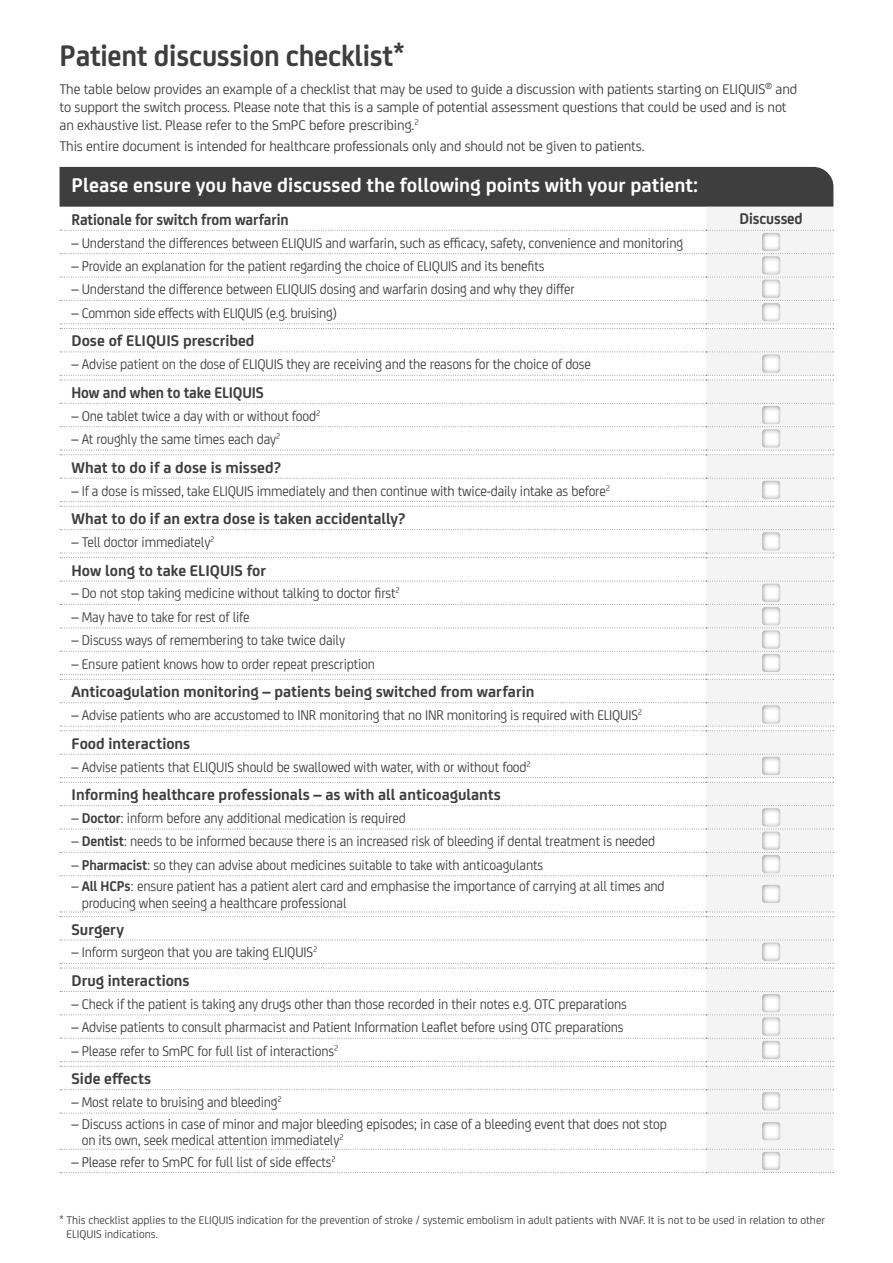
<style>
.page{position:relative;width:893px;height:1263px;background:#fff}
.page>*{position:absolute;margin:0;border:0;box-sizing:border-box;transform-origin:0 0}
.t1{font:700 31.5px "FS Joey Pro";letter-spacing:-.01em;color:#3e3e3e;scale:.95 1}
.t2{font:700 21px "FS Joey Pro";color:#fff}
.t3{font:700 16.5px "FS Joey Pro";color:#3e3e3e}
.t4{font:700 16.5px "FS Joey Pro";color:#3e3e3e;scale:.95 1}
.t5{font:15px/16.5px "FS Joey Pro";letter-spacing:-.01em;color:#3e3e3e;scale:.95 1}
.t6{font:15px/18px "FS Joey Pro";letter-spacing:-.01em;color:#3e3e3e}
.t7{font:12px/13.5px "FS Joey Pro";color:#3e3e3e}
.s1{font-weight:700}
</style>
<div class="page">
<div style="left:60px;top:167px;width:773px;height:40px;background:#3e3e3e"></div>
<div style="left:706px;top:207px;width:127px;height:965px;background:#f4f4f4"></div>
<div style="left:706px;top:329px;width:127px;height:448px;background:#f4f4f4"></div>
<svg style="left:60px;top:230px;width:774px;height:1px"></svg>
<svg style="left:60px;top:253px;width:774px;height:1px"></svg>
<svg style="left:60px;top:276px;width:774px;height:2px"></svg>
<svg style="left:60px;top:300px;width:774px;height:1px"></svg>
<svg style="left:60px;top:323px;width:774px;height:6px"></svg>
<svg style="left:60px;top:351px;width:774px;height:1px"></svg>
<svg style="left:60px;top:375px;width:774px;height:5px"></svg>
<svg style="left:60px;top:403px;width:774px;height:1px"></svg>
<svg style="left:60px;top:426px;width:774px;height:1px"></svg>
<svg style="left:60px;top:450px;width:774px;height:5px"></svg>
<svg style="left:60px;top:478px;width:774px;height:1px"></svg>
<svg style="left:60px;top:501px;width:774px;height:6px"></svg>
<svg style="left:60px;top:529px;width:774px;height:1px"></svg>
<svg style="left:60px;top:552px;width:774px;height:6px"></svg>
<svg style="left:60px;top:581px;width:774px;height:1px"></svg>
<svg style="left:60px;top:604px;width:774px;height:1px"></svg>
<svg style="left:60px;top:627px;width:774px;height:1px"></svg>
<svg style="left:60px;top:651px;width:774px;height:1px"></svg>
<svg style="left:60px;top:674px;width:774px;height:6px"></svg>
<svg style="left:60px;top:702px;width:774px;height:1px"></svg>
<svg style="left:60px;top:725px;width:774px;height:6px"></svg>
<svg style="left:60px;top:754px;width:774px;height:1px"></svg>
<svg style="left:60px;top:777px;width:774px;height:6px"></svg>
<svg style="left:60px;top:805px;width:774px;height:1px"></svg>
<svg style="left:60px;top:828px;width:774px;height:1px"></svg>
<svg style="left:60px;top:852px;width:774px;height:1px"></svg>
<svg style="left:60px;top:875px;width:774px;height:1px"></svg>
<svg style="left:60px;top:911px;width:774px;height:156px"></svg>
<svg style="left:60px;top:1089px;width:774px;height:1px"></svg>
<svg style="left:60px;top:1112px;width:774px;height:1px"></svg>
<svg style="left:60px;top:1149px;width:774px;height:1px"></svg>
<svg style="left:60px;top:1172px;width:774px;height:1px"></svg>
<div style="left:748px;top:221px;width:45px;height:30px;background:#000;opacity:.5"></div>
<div style="left:748px;top:244px;width:45px;height:30px;background:#000;opacity:.5"></div>
<div style="left:748px;top:268px;width:45px;height:30px;background:#000;opacity:.5"></div>
<div style="left:748px;top:291px;width:45px;height:30px;background:#000;opacity:.5"></div>
<div style="left:748px;top:343px;width:45px;height:30px;background:#000;opacity:.5"></div>
<div style="left:748px;top:394px;width:45px;height:30px;background:#000;opacity:.5"></div>
<div style="left:748px;top:418px;width:45px;height:30px;background:#000;opacity:.5"></div>
<div style="left:748px;top:469px;width:45px;height:30px;background:#000;opacity:.5"></div>
<div style="left:748px;top:520px;width:45px;height:30px;background:#000;opacity:.5"></div>
<div style="left:748px;top:572px;width:45px;height:30px;background:#000;opacity:.5"></div>
<div style="left:748px;top:595px;width:45px;height:30px;background:#000;opacity:.5"></div>
<div style="left:748px;top:619px;width:45px;height:30px;background:#000;opacity:.5"></div>
<div style="left:748px;top:642px;width:45px;height:30px;background:#000;opacity:.5"></div>
<div style="left:748px;top:693px;width:45px;height:30px;background:#000;opacity:.5"></div>
<div style="left:748px;top:745px;width:45px;height:30px;background:#000;opacity:.5"></div>
<div style="left:748px;top:796px;width:45px;height:30px;background:#000;opacity:.5"></div>
<div style="left:748px;top:820px;width:45px;height:30px;background:#000;opacity:.5"></div>
<div style="left:748px;top:843px;width:45px;height:30px;background:#000;opacity:.5"></div>
<div style="left:748px;top:873px;width:45px;height:30px;background:#000;opacity:.5"></div>
<div style="left:748px;top:931px;width:45px;height:30px;background:#000;opacity:.5"></div>
<div style="left:748px;top:982px;width:45px;height:30px;background:#000;opacity:.5"></div>
<div style="left:748px;top:1006px;width:45px;height:30px;background:#000;opacity:.5"></div>
<div style="left:748px;top:1029px;width:45px;height:30px;background:#000;opacity:.5"></div>
<div style="left:748px;top:1080px;width:45px;height:30px;background:#000;opacity:.5"></div>
<div style="left:748px;top:1110px;width:45px;height:30px;background:#000;opacity:.5"></div>
<div style="left:748px;top:1140px;width:45px;height:30px;background:#000;opacity:.5"></div>
<h1 class="t1" style="left:60px;top:32px;width:365px">Patient discussion checklist*</h1>
<p class="t6" style="left:60px;top:79px;width:739px">The table below provides an example of a checklist that may be used to guide a discussion with patients starting on ELIQUIS<sup>®</sup> and to support the switch process. Please note that this is a sample of potential assessment questions that could be used and is not an exhaustive list. Please refer to the SmPC before prescribing.<sup>2</sup></p>
<p class="t6" style="left:60px;top:136px;width:587px">This entire document is intended for healthcare professionals only and should not be given to patients.</p>
<h2 class="t2" style="left:72px;top:169px;width:628px">Please ensure you have discussed the following points with your patient:</h2>
<p class="t4" style="left:72px;top:207px;width:230px">Rationale for switch from warfarin</p>
<p class="t4" style="left:739px;top:206px;width:68px">Discussed</p>
<p class="t5" style="left:72px;top:233px;width:645px">– Understand the differences between ELIQUIS and warfarin, such as efficacy, safety, convenience and monitoring</p>
<p class="t5" style="left:72px;top:257px;width:499px">– Provide an explanation for the patient regarding the choice of ELIQUIS and its benefits</p>
<p class="t5" style="left:72px;top:280px;width:531px">– Understand the difference between ELIQUIS dosing and warfarin dosing and why they differ</p>
<p class="t5" style="left:72px;top:304px;width:281px">– Common side effects with ELIQUIS (e.g. bruising)</p>
<p class="t3" style="left:72px;top:329px;width:185px">Dose of ELIQUIS prescribed</p>
<p class="t5" style="left:72px;top:355px;width:548px">– Advise patient on the dose of ELIQUIS they are receiving and the reasons for the choice of dose</p>
<p class="t4" style="left:72px;top:380px;width:204px">How and when to take ELIQUIS</p>
<p class="t5" style="left:72px;top:407px;width:263px">– One tablet twice a day with or without food<sup>2</sup></p>
<p class="t5" style="left:72px;top:430px;width:221px">– At roughly the same times each day<sup>2</sup></p>
<p class="t3" style="left:72px;top:455px;width:211px">What to do if a dose is missed?</p>
<p class="t5" style="left:72px;top:481px;width:568px">– If a dose is missed, take ELIQUIS immediately and then continue with twice-daily intake as before<sup>2</sup></p>
<p class="t3" style="left:72px;top:506px;width:335px">What to do if an extra dose is taken accidentally?</p>
<p class="t5" style="left:72px;top:533px;width:152px">– Tell doctor immediately<sup>2</sup></p>
<p class="t3" style="left:72px;top:558px;width:196px">How long to take ELIQUIS for</p>
<p class="t5" style="left:72px;top:584px;width:347px">– Do not stop taking medicine without talking to doctor first<sup>2</sup></p>
<p class="t5" style="left:72px;top:608px;width:189px">– May have to take for rest of life</p>
<p class="t5" style="left:72px;top:631px;width:289px">– Discuss ways of remembering to take twice daily</p>
<p class="t5" style="left:72px;top:654px;width:321px">– Ensure patient knows how to order repeat prescription</p>
<p class="t3" style="left:72px;top:679px;width:464px">Anticoagulation monitoring – patients being switched from warfarin</p>
<p class="t5" style="left:72px;top:706px;width:602px">– Advise patients who are accustomed to INR monitoring that no INR monitoring is required with ELIQUIS<sup>2</sup></p>
<p class="t3" style="left:72px;top:731px;width:120px">Food interactions</p>
<p class="t5" style="left:72px;top:757px;width:485px">– Advise patients that ELIQUIS should be swallowed with water, with or without food<sup>2</sup></p>
<p class="t3" style="left:72px;top:782px;width:431px">Informing healthcare professionals – as with all anticoagulants</p>
<p class="t5" style="left:72px;top:809px;width:353px">– <span class="s1">Doctor</span>: inform before any additional medication is required</p>
<p class="t5" style="left:72px;top:832px;width:616px">– <span class="s1">Dentist</span>: needs to be informed because there is an increased risk of bleeding if dental treatment is needed</p>
<p class="t5" style="left:72px;top:856px;width:498px">– <span class="s1">Pharmacist</span>: so they can advise about medicines suitable to take with anticoagulants</p>
<p class="t5" style="left:82px;top:877px;width:615px;text-indent:-10px">– <span class="s1">All HCPs</span>: ensure patient has a patient alert card and emphasise the importance of carrying at all times and producing when seeing a healthcare professional</p>
<p class="t3" style="left:72px;top:917px;width:54px">Surgery</p>
<p class="t5" style="left:72px;top:943px;width:260px">– Inform surgeon that you are taking ELIQUIS<sup>2</sup></p>
<p class="t3" style="left:72px;top:968px;width:120px">Drug interactions</p>
<p class="t5" style="left:72px;top:995px;width:586px">– Check if the patient is taking any drugs other than those recorded in their notes e.g. OTC preparations</p>
<p class="t5" style="left:72px;top:1018px;width:583px">– Advise patients to consult pharmacist and Patient Information Leaflet before using OTC preparations</p>
<p class="t5" style="left:72px;top:1041px;width:282px">– Please refer to SmPC for full list of interactions<sup>2</sup></p>
<p class="t3" style="left:72px;top:1066px;width:81px">Side effects</p>
<p class="t5" style="left:72px;top:1093px;width:223px">– Most relate to bruising and bleeding<sup>2</sup></p>
<p class="t5" style="left:82px;top:1114px;width:617px;text-indent:-10px">– Discuss actions in case of minor and major bleeding episodes; in case of a bleeding event that does not stop on its own, seek medical attention immediately<sup>2</sup></p>
<p class="t5" style="left:72px;top:1152px;width:280px">– Please refer to SmPC for full list of side effects<sup>2</sup></p>
<p class="t7" style="left:67px;top:1213px;width:760px;text-indent:-7px">* This checklist applies to the ELIQUIS indication for the prevention of stroke / systemic embolism in adult patients with NVAF. It is not to be used in relation to other<br>ELIQUIS indications.</p>
</div>
